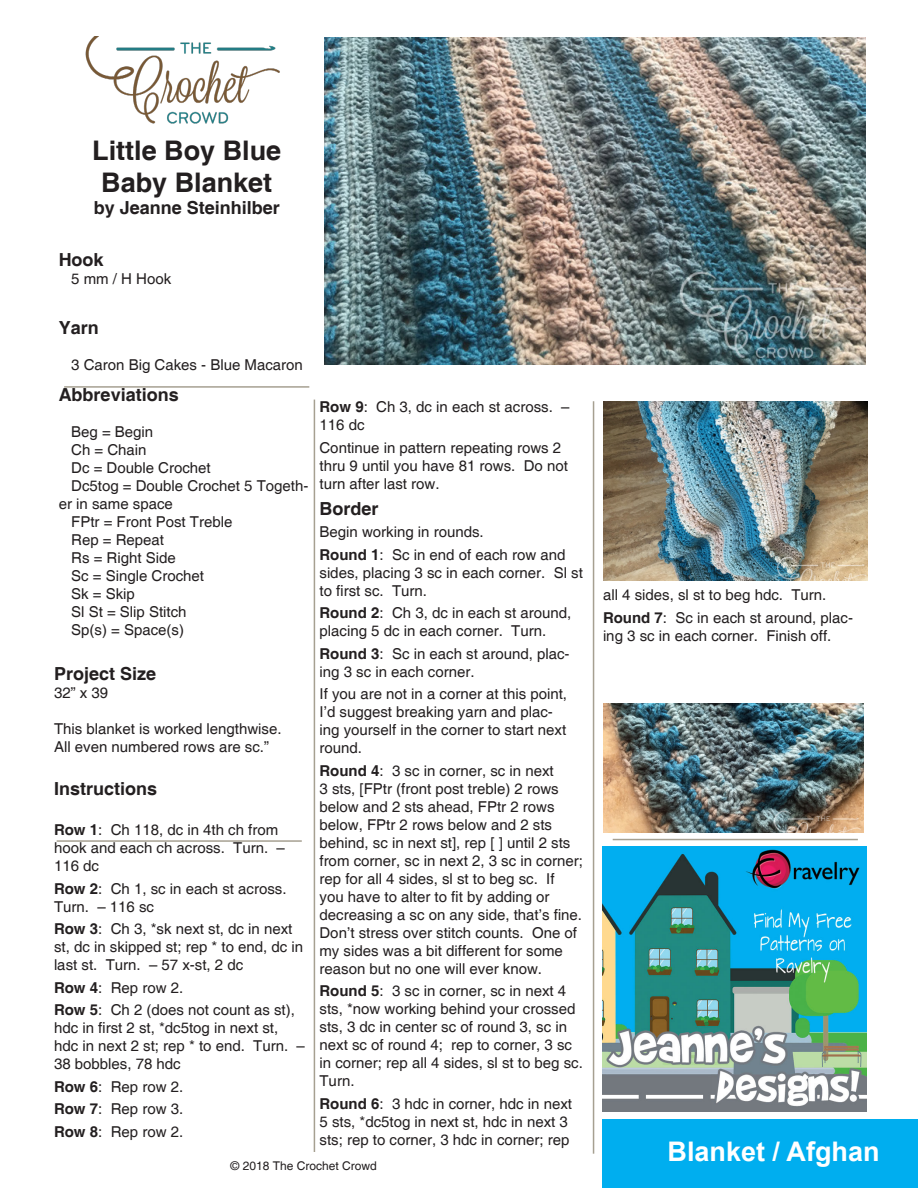
<style>
.page{position:relative;width:918px;height:1188px;background:#fff}
.page>*{position:absolute;margin:0;border:0;box-sizing:border-box;transform-origin:0 0}
.t1{font:700 27px "Helvetica";color:#231f20}
.t2{font:700 27px "Arial";color:#fff}
.t3{font:700 18px "Helvetica";color:#231f20}
.t4{font:15px/18px "Helvetica";color:#231f20}
.t5{font:12px "Helvetica";color:#231f20}
.s1{font-weight:700}
</style>
<div class="page">
<img style="left:325px;top:38px;width:540px;height:326px">
<div style="left:602px;top:1119px;width:316px;height:69px;background:#00aeef"></div>
<img style="left:85px;top:37px;width:195px;height:87px">
<hr style="left:64px;top:386px;width:245px;height:2px;background:#a6a091">
<hr style="left:57px;top:840px;width:245px;height:2px;background:#a6a091">
<hr style="left:613px;top:839px;width:245px;height:1px;background:#a6a091">
<hr style="left:314px;top:400px;width:1px;height:752px;background:#a6a091">
<hr style="left:593px;top:401px;width:1px;height:753px;background:#a6a091">
<img style="left:603px;top:401px;width:265px;height:179px">
<img style="left:602px;top:847px;width:265px;height:264px">
<img style="left:603px;top:704px;width:261px;height:128px">
<p class="t1" style="left:92px;top:134px;width:191px">Little Boy Blue</p>
<p class="t1" style="left:101px;top:166px;width:173px">Baby Blanket</p>
<p class="t3" style="left:94px;top:197px;width:188px">by Jeanne Steinhilber</p>
<p class="t3" style="left:59px;top:248px;width:46px">Hook</p>
<p class="t4" style="left:71px;top:270px;width:102px">5 mm / H Hook</p>
<p class="t3" style="left:59px;top:317px;width:42px">Yarn</p>
<p class="t4" style="left:71px;top:356px;width:233px">3 Caron Big Cakes - Blue Macaron</p>
<p class="t3" style="left:59px;top:384px;width:122px">Abbreviations</p>
<p class="t4" style="left:71px;top:423px;width:84px">Beg = Begin</p>
<p class="t4" style="left:71px;top:441px;width:77px">Ch = Chain</p>
<p class="t4" style="left:71px;top:459px;width:141px">Dc = Double Crochet</p>
<p class="t4" style="left:59px;top:477px;width:251px;text-indent:13px">Dc5tog = Double Crochet 5 Togeth&shy;er in same space</p>
<p class="t4" style="left:71px;top:513px;width:163px">FPtr = Front Post Treble</p>
<p class="t4" style="left:71px;top:531px;width:94px">Rep = Repeat</p>
<p class="t4" style="left:71px;top:549px;width:106px">Rs = Right Side</p>
<p class="t4" style="left:71px;top:567px;width:134px">Sc = Single Crochet</p>
<p class="t4" style="left:71px;top:585px;width:65px">Sk = Skip</p>
<p class="t4" style="left:71px;top:603px;width:117px">Sl St = Slip Stitch</p>
<p class="t4" style="left:71px;top:621px;width:114px">Sp(s) = Space(s)</p>
<p class="t3" style="left:54px;top:662px;width:104px">Project Size</p>
<p class="t4" style="left:54px;top:684px;width:56px">32” x 39</p>
<p class="t4" style="left:54px;top:720px;width:229px">This blanket is worked lengthwise.<br>All even numbered rows are sc.”</p>
<p class="t3" style="left:54px;top:777px;width:105px">Instructions</p>
<p class="t4" style="left:54px;top:821px;width:232px"><span class="s1">Row 1</span>: Ch 118, dc in 4th ch from hook and each ch across. Turn. –<br>116 dc</p>
<p class="t4" style="left:54px;top:880px;width:234px"><span class="s1">Row 2</span>: Ch 1, sc in each st across.<br>Turn. – 116 sc</p>
<p class="t4" style="left:54px;top:920px;width:251px"><span class="s1">Row 3</span>: Ch 3, *sk next st, dc in next st, dc in skipped st; rep * to end, dc in last st. Turn. – 57 x-st, 2 dc</p>
<p class="t4" style="left:54px;top:979px;width:131px"><span class="s1">Row 4</span>: Rep row 2.</p>
<p class="t4" style="left:54px;top:1001px;width:252px"><span class="s1">Row 5</span>: Ch 2 (does not count as st), hdc in first 2 st, *dc5tog in next st, hdc in next 2 st; rep * to end. Turn. –<br>38 bobbles, 78 hdc</p>
<p class="t4" style="left:54px;top:1078px;width:131px"><span class="s1">Row 6</span>: Rep row 2.</p>
<p class="t4" style="left:54px;top:1100px;width:131px"><span class="s1">Row 7</span>: Rep row 3.</p>
<p class="t4" style="left:54px;top:1123px;width:131px"><span class="s1">Row 8</span>: Rep row 2.</p>
<p class="t4" style="left:320px;top:398px;width:252px"><span class="s1">Row 9</span>: Ch 3, dc in each st across. –<br>116 dc</p>
<p class="t4" style="left:320px;top:439px;width:250px">Continue in pattern repeating rows 2 thru 9 until you have 81 rows. Do not turn after last row.</p>
<p class="t3" style="left:320px;top:497px;width:61px">Border</p>
<p class="t4" style="left:320px;top:524px;width:166px">Begin working in rounds.</p>
<p class="t4" style="left:320px;top:546px;width:265px"><span class="s1">Round 1</span>: Sc in end of each row and sides, placing 3 sc in each corner. Sl st to first sc. Turn.</p>
<p class="t4" style="left:320px;top:605px;width:253px"><span class="s1">Round 2</span>: Ch 3, dc in each st around, placing 5 dc in each corner. Turn.</p>
<p class="t4" style="left:320px;top:645px;width:252px"><span class="s1">Round 3</span>: Sc in each st around, plac&shy;ing 3 sc in each corner.</p>
<p class="t4" style="left:320px;top:686px;width:249px">If you are not in a corner at this point,<br>I’d suggest breaking yarn and plac&shy;ing yourself in the corner to start next round.</p>
<p class="t4" style="left:320px;top:762px;width:265px"><span class="s1">Round 4</span>: 3 sc in corner, sc in next<br>3 sts, [FPtr (front post treble) 2 rows below and 2 sts ahead, FPtr 2 rows below, FPtr 2 rows below and 2 sts behind, sc in next st], rep [ ] until 2 sts from corner, sc in next 2, 3 sc in corner; rep for all 4 sides, sl st to beg sc. If<br>you have to alter to fit by adding or decreasing a sc on any side, that’s fine.<br>Don’t stress over stitch counts. One of my sides was a bit different for some reason but no one will ever know.</p>
<p class="t4" style="left:320px;top:983px;width:265px"><span class="s1">Round 5</span>: 3 sc in corner, sc in next 4 sts, *now working behind your crossed sts, 3 dc in center sc of round 3, sc in next sc of round 4; rep to corner, 3 sc in corner; rep all 4 sides, sl st to beg sc.<br>Turn.</p>
<p class="t4" style="left:320px;top:1095px;width:254px"><span class="s1">Round 6</span>: 3 hdc in corner, hdc in next<br>5 sts, *dc5tog in next st, hdc in next 3 sts; rep to corner, 3 hdc in corner; rep</p>
<p class="t5" style="left:231px;top:1159px;width:148px">© 2018 The Crochet Crowd</p>
<p class="t4" style="left:603px;top:587px;width:225px">all 4 sides, sl st to beg hdc. Turn.</p>
<p class="t4" style="left:603px;top:609px;width:252px"><span class="s1">Round 7</span>: Sc in each st around, plac&shy;ing 3 sc in each corner. Finish off.</p>
<p class="t2" style="left:668px;top:1133px;width:214px">Blanket / Afghan</p>
</div>
